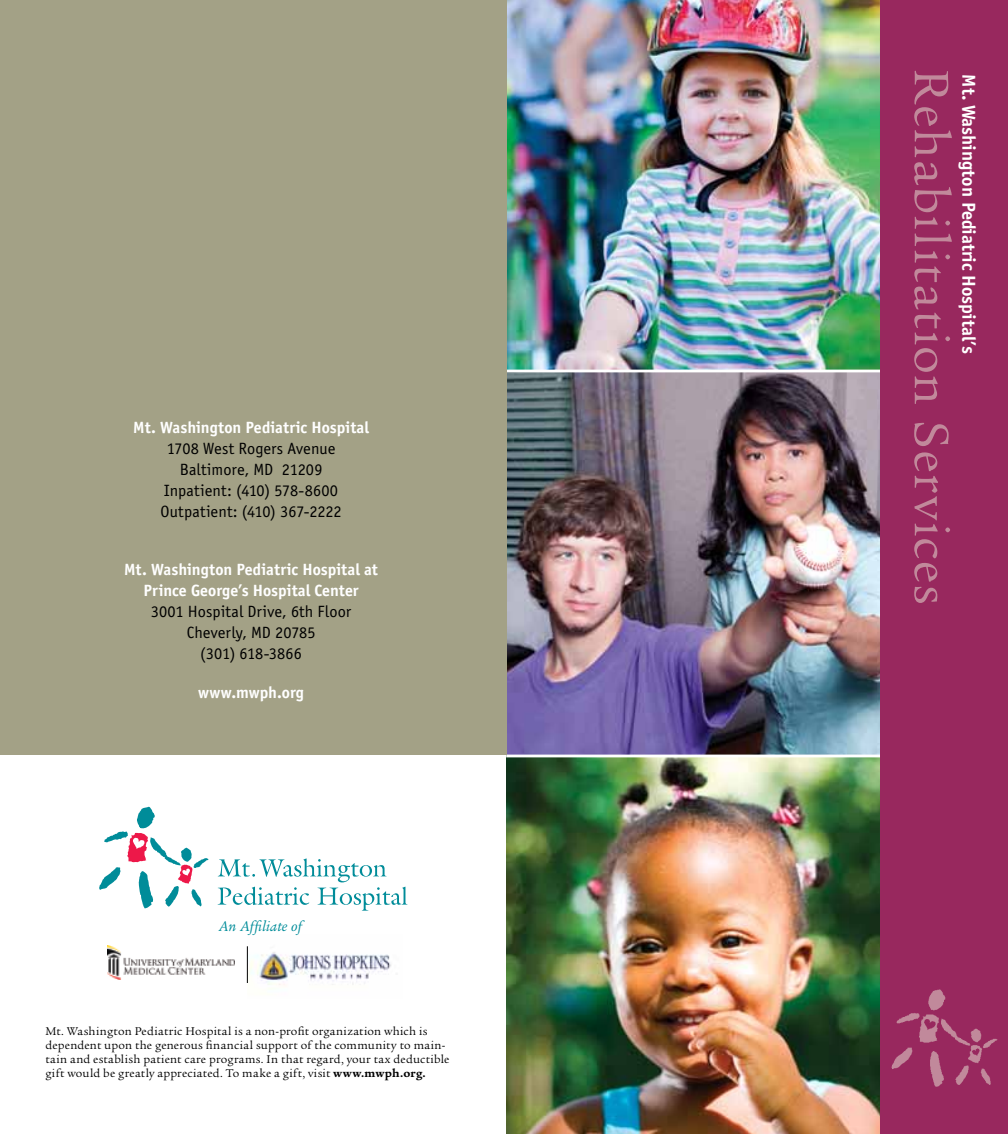
<style>
.page{position:relative;width:1008px;height:1134px;background:#fff}
.page>*{position:absolute;margin:0;border:0;box-sizing:border-box;transform-origin:0 0}
.t1{font:52.5px "Legacy Ser ITC";letter-spacing:.025em;color:#c1899b}
.t2{font:700 19.25px "Officina Sans";color:#fff}
.t3{font:16.8px/21px "Officina Sans";letter-spacing:.005em;color:#000;text-align:center}
.t4{font:700 16.8px/21px "Officina Sans";color:#fff;text-align:center}
.t5{font:italic 15.22px "Legacy Ser ITC";letter-spacing:.01em;color:#008c99}
.t6{font:12.25px/14px "Legacy Ser ITC";letter-spacing:.02em;color:#000}
.s1{font-weight:700}
</style>
<div class="page">
<img style="left:506px;top:0;width:375px;height:370px">
<img style="left:506px;top:372px;width:375px;height:762px">
<hr style="left:506px;top:755px;width:388px;height:2px;background:#fff">
<div style="left:881px;top:0;width:127px;height:1134px;background:#98285e"></div>
<img style="left:868px;top:978px;width:130px;height:139px">
<div style="left:0;top:0;width:506px;height:755px;background:#a3a186"></div>
<img style="left:250px;top:952px;width:141px;height:33px">
<img style="left:107px;top:946px;width:127px;height:33px">
<svg style="left:218px;top:858px;width:189px;height:53px"></svg>
<svg style="left:99px;top:807px;width:110px;height:101px"></svg>
<hr style="left:247px;top:946px;width:1px;height:37px;background:#000">
<h3 class="t4" style="left:133px;top:417px;width:237px">Mt. Washington Pediatric Hospital</h3>
<h3 class="t3" style="left:160px;top:438px;width:183px">1708 West Rogers Avenue<br>Baltimore, MD 21209<br>Inpatient: (410) 578-8600<br>Outpatient: (410) 367-2222</h3>
<h3 class="t4" style="left:124px;top:559px;width:255px">Mt. Washington Pediatric Hospital at<br>Prince George’s Hospital Center</h3>
<h3 class="t3" style="left:151px;top:601px;width:202px">3001 Hospital Drive, 6th Floor<br>Cheverly, MD 20785<br>(301) 618-3866</h3>
<h3 class="t4" style="left:198px;top:681px;width:107px">www.mwph.org</h3>
<p class="t5" style="left:219px;top:917px;width:85px">An Affiliate of</p>
<p class="t6" style="left:45px;top:1024px;width:406px">Mt. Washington Pediatric Hospital is a non-profit organization which is dependent upon the generous financial support of the community to main&shy;tain and establish patient care programs. In that regard, your tax deductible gift would be greatly appreciated. To make a gift, visit <span class="s1">www.mwph.org.</span></p>
<h1 class="t1" style="left:961px;top:69px;width:538px;rotate:90deg">Rehabilitation Services</h1>
<h2 class="t2" style="left:981px;top:74px;width:281px;rotate:90deg">Mt. Washington Pediatric Hospital’s</h2>
</div>
